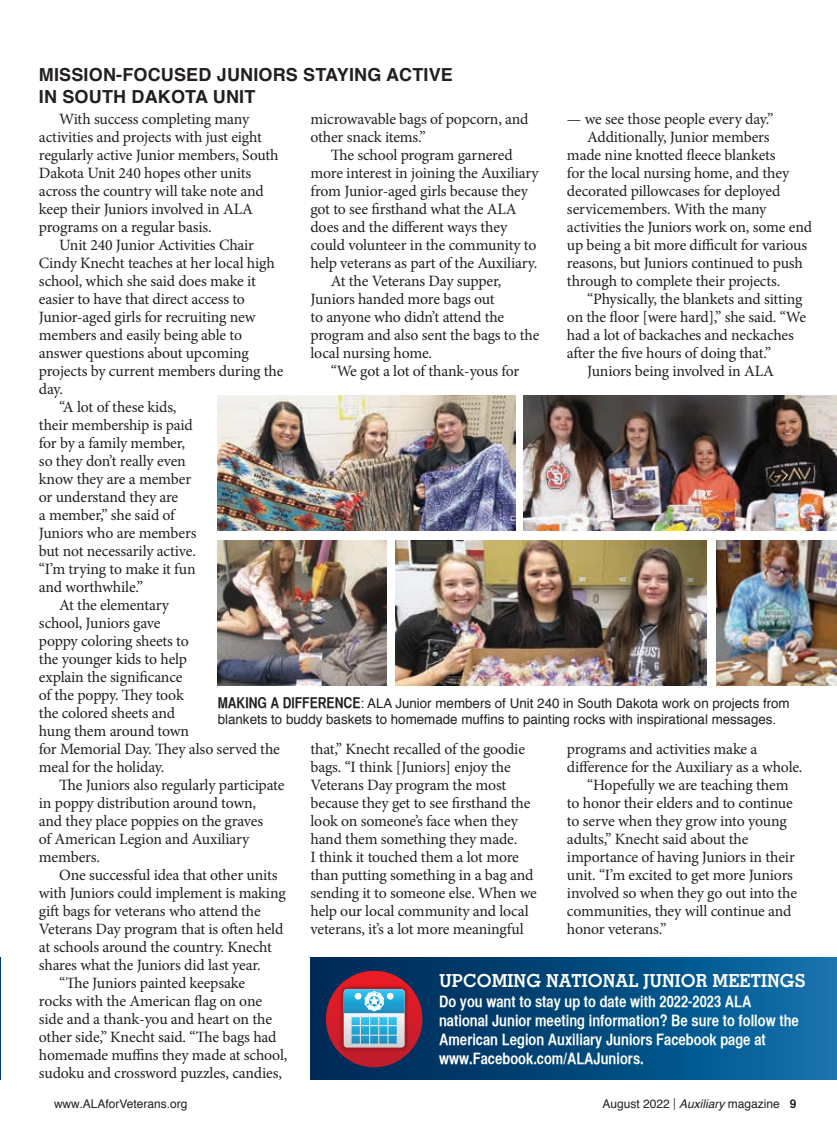
<style>
.page{position:relative;width:837px;height:1134px;background:#fff}
.page>*{position:absolute;margin:0;border:0;box-sizing:border-box;transform-origin:0 0}
.t1{font:700 18px/21.6px "Helvetica";letter-spacing:.01em;color:#231f20}
.t2{font:700 18px "Stymie BT";color:#fff}
.t3{font:15.75px/18px "Minion Pro";letter-spacing:-.01em;color:#231f20}
.t4{font:15.75px/18.9px "Helvetica CY Bold";color:#fff}
.t5{font:13.5px/16.5px "Helvetica";color:#231f20}
.t6{font:12px "Helvetica";color:#231f20}
.s1{font-family:"Helvetica CY Bold";font-size:15px}
.s2{font-weight:300}
.s3{font-style:italic}
.s4{font-weight:700}
</style>
<div class="page">
<hr style="left:0;top:957px;width:1px;height:123px;background:#003667">
<div style="left:310px;top:957px;width:527px;height:123px;background:linear-gradient(to right,#002450,#0d6fab)"></div>
<img style="left:217px;top:396px;width:298px;height:135px">
<img style="left:523px;top:396px;width:314px;height:135px">
<img style="left:395px;top:540px;width:312px;height:146px">
<img style="left:717px;top:540px;width:120px;height:146px">
<img style="left:218px;top:540px;width:168px;height:146px">
<svg style="left:326px;top:971px;width:97px;height:96px;background:#7e5f78"></svg>
<p class="t1" style="left:39px;top:64px;width:416px">MISSION-FOCUSED JUNIORS STAYING ACTIVE<br>IN SOUTH DAKOTA UNIT</p>
<p class="t3" style="left:59px;top:110px;width:192px">With success completing many</p>
<p class="t3" style="left:39px;top:128px;width:225px">activities and projects with just eight</p>
<p class="t3" style="left:39px;top:146px;width:241px">regularly active Junior members, South</p>
<p class="t3" style="left:39px;top:164px;width:214px">Dakota Unit 240 hopes other units</p>
<p class="t3" style="left:39px;top:182px;width:226px">across the country will take note and</p>
<p class="t3" style="left:39px;top:200px;width:216px">keep their Juniors involved in ALA</p>
<p class="t3" style="left:39px;top:218px;width:174px">programs on a regular basis.</p>
<p class="t3" style="left:59px;top:236px;width:196px">Unit 240 Junior Activities Chair</p>
<p class="t3" style="left:39px;top:254px;width:238px">Cindy Knecht teaches at her local high</p>
<p class="t3" style="left:39px;top:272px;width:218px">school, which she said does make it</p>
<p class="t3" style="left:39px;top:290px;width:208px">easier to have that direct access to</p>
<p class="t3" style="left:39px;top:308px;width:218px">Junior-aged girls for recruiting new</p>
<p class="t3" style="left:39px;top:326px;width:205px">members and easily being able to</p>
<p class="t3" style="left:39px;top:344px;width:211px">answer questions about upcoming</p>
<p class="t3" style="left:39px;top:362px;width:246px">projects by current members during the</p>
<p class="t3" style="left:39px;top:380px;width:26px">day.</p>
<p class="t3" style="left:59px;top:398px;width:119px">“A lot of these kids,</p>
<p class="t3" style="left:39px;top:416px;width:155px">their membership is paid</p>
<p class="t3" style="left:39px;top:434px;width:148px">for by a family member,</p>
<p class="t3" style="left:39px;top:452px;width:148px">so they don’t really even</p>
<p class="t3" style="left:39px;top:470px;width:154px">know they are a member</p>
<p class="t3" style="left:39px;top:488px;width:141px">or understand they are</p>
<p class="t3" style="left:39px;top:506px;width:138px">a member,” she said of</p>
<p class="t3" style="left:39px;top:524px;width:159px">Juniors who are members</p>
<p class="t3" style="left:39px;top:542px;width:159px">but not necessarily active.</p>
<p class="t3" style="left:39px;top:560px;width:158px">“I’m trying to make it fun</p>
<p class="t3" style="left:39px;top:578px;width:106px">and worthwhile.”</p>
<p class="t3" style="left:59px;top:596px;width:111px">At the elementary</p>
<p class="t3" style="left:39px;top:614px;width:123px">school, Juniors gave</p>
<p class="t3" style="left:39px;top:632px;width:151px">poppy coloring sheets to</p>
<p class="t3" style="left:39px;top:650px;width:150px">the younger kids to help</p>
<p class="t3" style="left:39px;top:668px;width:145px">explain the significance</p>
<p class="t3" style="left:39px;top:686px;width:146px">of the poppy. They took</p>
<p class="t3" style="left:39px;top:704px;width:138px">the colored sheets and</p>
<p class="t3" style="left:39px;top:722px;width:152px">hung them around town</p>
<p class="t3" style="left:39px;top:740px;width:242px">for Memorial Day. They also served the</p>
<p class="t3" style="left:39px;top:758px;width:127px">meal for the holiday.</p>
<p class="t3" style="left:59px;top:776px;width:227px">The Juniors also regularly participate</p>
<p class="t3" style="left:39px;top:794px;width:219px">in poppy distribution around town,</p>
<p class="t3" style="left:39px;top:812px;width:226px">and they place poppies on the graves</p>
<p class="t3" style="left:39px;top:830px;width:212px">of American Legion and Auxiliary</p>
<p class="t3" style="left:39px;top:848px;width:63px">members.</p>
<p class="t3" style="left:59px;top:866px;width:220px">One successful idea that other units</p>
<p class="t3" style="left:39px;top:884px;width:248px">with Juniors could implement is making</p>
<p class="t3" style="left:39px;top:902px;width:223px">gift bags for veterans who attend the</p>
<p class="t3" style="left:39px;top:920px;width:246px">Veterans Day program that is often held</p>
<p class="t3" style="left:39px;top:938px;width:235px">at schools around the country. Knecht</p>
<p class="t3" style="left:39px;top:956px;width:223px">shares what the Juniors did last year.</p>
<p class="t3" style="left:59px;top:974px;width:187px">“The Juniors painted keepsake</p>
<p class="t3" style="left:39px;top:992px;width:225px">rocks with the American flag on one</p>
<p class="t3" style="left:39px;top:1010px;width:235px">side and a thank-you and heart on the</p>
<p class="t3" style="left:39px;top:1028px;width:239px">other side,” Knecht said. “The bags had</p>
<p class="t3" style="left:39px;top:1046px;width:250px">homemade muffins they made at school,</p>
<p class="t3" style="left:39px;top:1064px;width:245px">sudoku and crossword puzzles, candies,</p>
<p class="t3" style="left:310px;top:110px;width:220px">microwavable bags of popcorn, and other snack items.”</p>
<p class="t3" style="left:331px;top:146px;width:183px">The school program garnered</p>
<p class="t3" style="left:310px;top:164px;width:230px">more interest in joining the Auxiliary</p>
<p class="t3" style="left:310px;top:182px;width:219px">from Junior-aged girls because they</p>
<p class="t3" style="left:310px;top:200px;width:208px">got to see firsthand what the ALA</p>
<p class="t3" style="left:310px;top:218px;width:198px">does and the different ways they</p>
<p class="t3" style="left:310px;top:236px;width:227px">could volunteer in the community to</p>
<p class="t3" style="left:310px;top:254px;width:228px">help veterans as part of the Auxiliary.</p>
<p class="t3" style="left:331px;top:272px;width:172px">At the Veterans Day supper,</p>
<p class="t3" style="left:310px;top:290px;width:186px">Juniors handed more bags out</p>
<p class="t3" style="left:310px;top:308px;width:195px">to anyone who didn’t attend the</p>
<p class="t3" style="left:310px;top:326px;width:230px">program and also sent the bags to the</p>
<p class="t3" style="left:310px;top:344px;width:123px">local nursing home.</p>
<p class="t3" style="left:331px;top:362px;width:190px">“We got a lot of thank-yous for</p>
<p class="t3" style="left:567px;top:110px;width:208px">— we see those people every day.”</p>
<p class="t3" style="left:587px;top:128px;width:184px">Additionally, Junior members</p>
<p class="t3" style="left:567px;top:146px;width:210px">made nine knotted fleece blankets</p>
<p class="t3" style="left:567px;top:164px;width:224px">for the local nursing home, and they</p>
<p class="t3" style="left:567px;top:182px;width:215px">decorated pillowcases for deployed</p>
<p class="t3" style="left:567px;top:200px;width:201px">servicemembers. With the many</p>
<p class="t3" style="left:567px;top:218px;width:247px">activities the Juniors work on, some end</p>
<p class="t3" style="left:567px;top:236px;width:242px">up being a bit more difficult for various</p>
<p class="t3" style="left:567px;top:254px;width:237px">reasons, but Juniors continued to push</p>
<p class="t3" style="left:567px;top:272px;width:215px">through to complete their projects.</p>
<p class="t3" style="left:587px;top:290px;width:217px">“Physically, the blankets and sitting</p>
<p class="t3" style="left:567px;top:308px;width:241px">on the floor [were hard],” she said. “We</p>
<p class="t3" style="left:567px;top:326px;width:228px">had a lot of backaches and neckaches</p>
<p class="t3" style="left:567px;top:344px;width:206px">after the five hours of doing that.”</p>
<p class="t3" style="left:587px;top:362px;width:188px">Juniors being involved in ALA</p>
<p class="t5" style="left:218px;top:695px;width:574px"><span class="s1">MAKING A DIFFERENCE</span>: ALA Junior members of Unit 240 in South Dakota work on projects from blankets to buddy baskets to homemade muffins to painting rocks with inspirational messages.</p>
<p class="t3" style="left:310px;top:740px;width:228px">that,” Knecht recalled of the goodie bags. “I think [Juniors] enjoy the Veterans Day program the most because they get to see firsthand the look on someone’s face when they hand them something they made.<br>I think it touched them a lot more than putting something in a bag and sending it to someone else. When we help our local community and local veterans, it’s a lot more meaningful</p>
<p class="t3" style="left:567px;top:740px;width:192px">programs and activities make a</p>
<p class="t3" style="left:567px;top:758px;width:237px">difference for the Auxiliary as a whole.</p>
<p class="t3" style="left:587px;top:776px;width:203px">“Hopefully we are teaching them</p>
<p class="t3" style="left:567px;top:794px;width:227px">to honor their elders and to continue</p>
<p class="t3" style="left:567px;top:812px;width:221px">to serve when they grow into young</p>
<p class="t3" style="left:567px;top:830px;width:183px">adults,” Knecht said about the</p>
<p class="t3" style="left:567px;top:848px;width:229px">importance of having Juniors in their</p>
<p class="t3" style="left:567px;top:866px;width:228px">unit. “I’m excited to get more Juniors</p>
<p class="t3" style="left:567px;top:884px;width:232px">involved so when they go out into the</p>
<p class="t3" style="left:567px;top:902px;width:226px">communities, they will continue and</p>
<p class="t3" style="left:567px;top:920px;width:101px">honor veterans.”</p>
<p class="t2" style="left:439px;top:969px;width:368px">UPCOMING NATIONAL JUNIOR MEETINGS</p>
<p class="t4" style="left:439px;top:992px;width:361px">Do you want to stay up to date with 2022-2023 ALA national Junior meeting information? Be sure to follow the American Legion Auxiliary Juniors Facebook page at www.Facebook.com/ALAJuniors.</p>
<p class="t6" style="left:54px;top:1095px;width:135px">www.ALAforVeterans.org</p>
<p class="t6" style="left:602px;top:1095px;width:196px">August 2022 <span class="s2">|</span> <span class="s3">Auxiliary</span> magazine <span class="s4">9</span></p>
</div>
